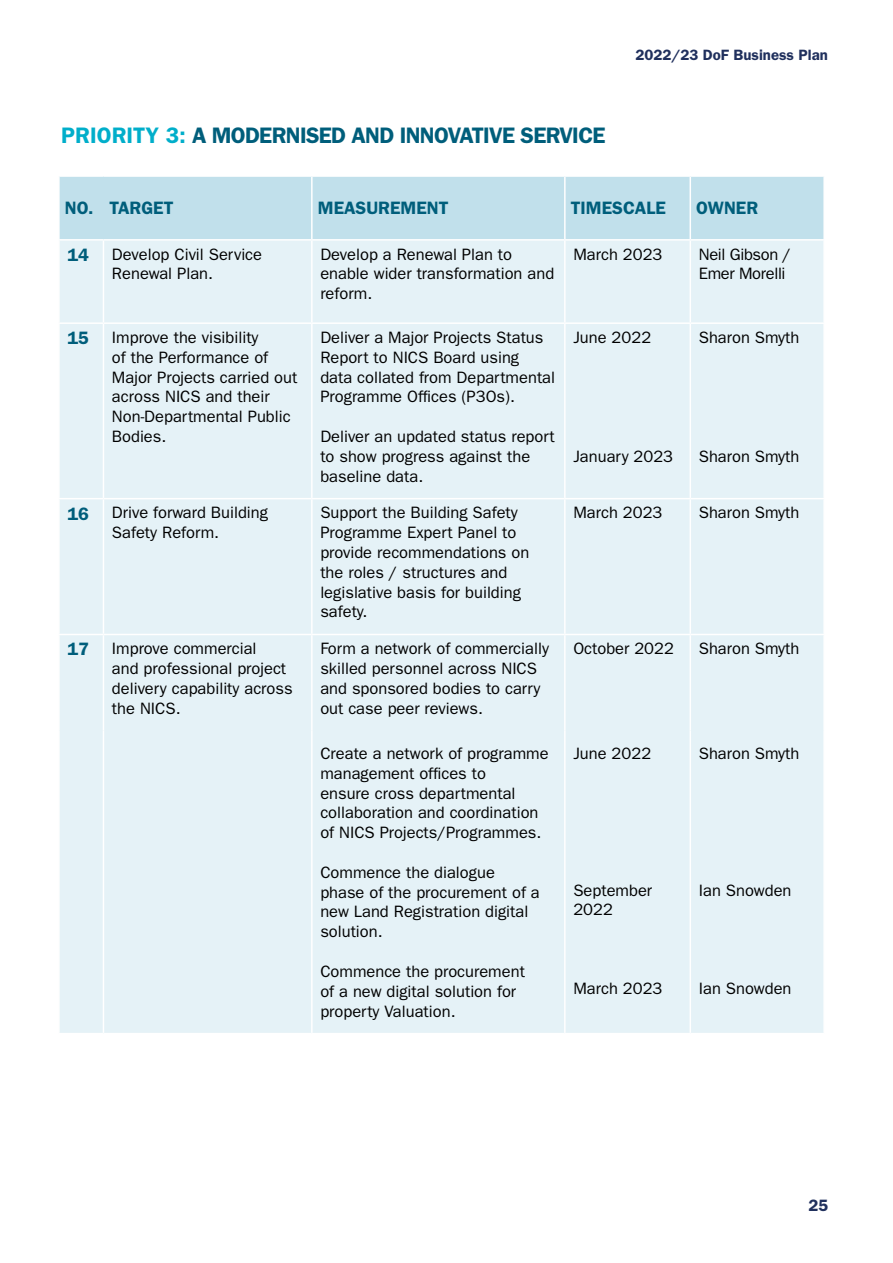
<style>
.page{position:relative;width:893px;height:1263px;background:#fff}
.page>*{position:absolute;margin:0;border:0;box-sizing:border-box;transform-origin:0 0}
.t1{font:600 22.5px "ITC Franklin Gothic Std";letter-spacing:-.03em;color:#005e7b}
.t2{font:600 18px "ITC Franklin Gothic Std";color:#005e7b}
.t3{font:16.5px/19.8px "ITC Franklin Gothic Std";color:#000}
.t4{font:16.5px/19.8px "ITC Franklin Gothic Std";letter-spacing:-.02em;color:#000}
.t5{font:600 16.5px "ITC Franklin Gothic Std";color:#20305d}
.t6{font:600 15px "ITC Franklin Gothic Std";color:#20305d}
.s1{color:#00aeca}
</style>
<div class="page">
<div style="left:60px;top:177px;width:763px;height:62px;background:#c1e0eb"></div>
<div style="left:60px;top:241px;width:763px;height:792px;background:#e5f2f7"></div>
<hr style="left:103px;top:241px;width:1px;height:81px;background:#fff">
<hr style="left:311px;top:241px;width:2px;height:81px;background:#fff">
<hr style="left:564px;top:241px;width:2px;height:81px;background:#fff">
<hr style="left:689px;top:241px;width:2px;height:81px;background:#fff">
<hr style="left:58px;top:322px;width:45px;height:2px;background:#fff">
<hr style="left:103px;top:322px;width:209px;height:2px;background:#fff">
<hr style="left:103px;top:324px;width:1px;height:174px;background:#fff">
<hr style="left:312px;top:322px;width:253px;height:2px;background:#fff">
<hr style="left:311px;top:324px;width:2px;height:174px;background:#fff">
<hr style="left:565px;top:322px;width:125px;height:2px;background:#fff">
<hr style="left:564px;top:324px;width:2px;height:174px;background:#fff">
<hr style="left:690px;top:322px;width:135px;height:2px;background:#fff">
<hr style="left:689px;top:324px;width:2px;height:174px;background:#fff">
<hr style="left:58px;top:498px;width:45px;height:1px;background:#fff">
<hr style="left:103px;top:498px;width:209px;height:1px;background:#fff">
<hr style="left:103px;top:499px;width:1px;height:135px;background:#fff">
<hr style="left:103px;top:635px;width:1px;height:96px;background:#fff">
<hr style="left:103px;top:731px;width:1px;height:302px;background:#fff">
<hr style="left:312px;top:498px;width:253px;height:1px;background:#fff">
<hr style="left:311px;top:499px;width:2px;height:135px;background:#fff">
<hr style="left:311px;top:635px;width:2px;height:96px;background:#fff">
<hr style="left:311px;top:731px;width:2px;height:302px;background:#fff">
<hr style="left:565px;top:498px;width:125px;height:1px;background:#fff">
<hr style="left:564px;top:499px;width:2px;height:135px;background:#fff">
<hr style="left:564px;top:635px;width:2px;height:96px;background:#fff">
<hr style="left:564px;top:731px;width:2px;height:302px;background:#fff">
<hr style="left:690px;top:498px;width:135px;height:1px;background:#fff">
<hr style="left:689px;top:499px;width:2px;height:135px;background:#fff">
<hr style="left:689px;top:635px;width:2px;height:96px;background:#fff">
<hr style="left:689px;top:731px;width:2px;height:302px;background:#fff">
<hr style="left:58px;top:634px;width:45px;height:1px;background:#fff">
<hr style="left:103px;top:634px;width:209px;height:1px;background:#fff">
<hr style="left:312px;top:634px;width:253px;height:1px;background:#fff">
<hr style="left:565px;top:634px;width:125px;height:1px;background:#fff">
<hr style="left:690px;top:634px;width:135px;height:1px;background:#fff">
<hr style="left:564px;top:177px;width:2px;height:62px;background:#fff">
<hr style="left:689px;top:177px;width:2px;height:62px;background:#fff">
<hr style="left:103px;top:177px;width:1px;height:62px;background:#c1e0eb">
<hr style="left:311px;top:177px;width:2px;height:62px;background:#fff">
<p class="t1" style="left:61px;top:122px;width:546px"><span class="s1">PRIORITY 3:</span> A MODERNISED AND INNOVATIVE SERVICE</p>
<p class="t6" style="left:635px;top:46px;width:194px">2022/23 DoF Business Plan</p>
<p class="t2" style="left:65px;top:197px;width:30px">NO.</p>
<p class="t2" style="left:109px;top:197px;width:65px">TARGET</p>
<p class="t2" style="left:318px;top:197px;width:132px">MEASUREMENT</p>
<p class="t2" style="left:571px;top:197px;width:97px">TIMESCALE</p>
<p class="t2" style="left:696px;top:197px;width:63px">OWNER</p>
<p class="t2" style="left:67px;top:244px;width:23px">14</p>
<p class="t3" style="left:112px;top:244px;width:152px">Develop Civil Service<br>Renewal Plan.</p>
<p class="t3" style="left:320px;top:244px;width:235px">Develop a Renewal Plan to enable wider transformation and reform.</p>
<p class="t3" style="left:573px;top:244px;width:91px">March 2023</p>
<p class="t4" style="left:699px;top:244px;width:94px">Neil Gibson /<br>Emer Morelli</p>
<p class="t2" style="left:67px;top:327px;width:23px">15</p>
<p class="t3" style="left:112px;top:328px;width:187px">Improve the visibility<br>of the Performance of<br>Major Projects carried out across NICS and their<br>Non-Departmental Public<br>Bodies.</p>
<p class="t3" style="left:320px;top:328px;width:236px">Deliver a Major Projects Status<br>Report to NICS Board using data collated from Departmental<br>Programme Offices (P3Os).</p>
<p class="t3" style="left:573px;top:328px;width:79px">June 2022</p>
<p class="t3" style="left:699px;top:328px;width:102px">Sharon Smyth</p>
<p class="t3" style="left:320px;top:427px;width:236px">Deliver an updated status report to show progress against the baseline data.</p>
<p class="t3" style="left:573px;top:446px;width:101px">January 2023</p>
<p class="t3" style="left:699px;top:446px;width:102px">Sharon Smyth</p>
<p class="t2" style="left:67px;top:503px;width:23px">16</p>
<p class="t3" style="left:112px;top:503px;width:158px">Drive forward Building<br>Safety Reform.</p>
<p class="t3" style="left:320px;top:503px;width:210px">Support the Building Safety<br>Programme Expert Panel to provide recommendations on the roles / structures and legislative basis for building safety.</p>
<p class="t3" style="left:573px;top:503px;width:91px">March 2023</p>
<p class="t3" style="left:699px;top:503px;width:102px">Sharon Smyth</p>
<p class="t2" style="left:67px;top:638px;width:23px">17</p>
<p class="t3" style="left:112px;top:639px;width:182px">Improve commercial<br>and professional project delivery capability across the NICS.</p>
<p class="t3" style="left:320px;top:639px;width:230px">Form a network of commercially skilled personnel across NICS and sponsored bodies to carry out case peer reviews.</p>
<p class="t3" style="left:573px;top:639px;width:102px">October 2022</p>
<p class="t3" style="left:699px;top:639px;width:102px">Sharon Smyth</p>
<p class="t3" style="left:320px;top:744px;width:230px">Create a network of programme management offices to<br>ensure cross departmental collaboration and coordination of NICS Projects/Programmes.</p>
<p class="t3" style="left:320px;top:862px;width:221px">Commence the dialogue phase of the procurement of a new Land Registration digital solution.</p>
<p class="t3" style="left:320px;top:961px;width:206px">Commence the procurement of a new digital solution for property Valuation.</p>
<p class="t3" style="left:573px;top:744px;width:79px">June 2022</p>
<p class="t3" style="left:699px;top:744px;width:102px">Sharon Smyth</p>
<p class="t3" style="left:573px;top:880px;width:80px">September<br>2022</p>
<p class="t3" style="left:699px;top:880px;width:94px">Ian Snowden</p>
<p class="t3" style="left:699px;top:978px;width:94px">Ian Snowden</p>
<p class="t3" style="left:573px;top:978px;width:91px">March 2023</p>
<p class="t5" style="left:808px;top:1195px;width:21px">25</p>
</div>
